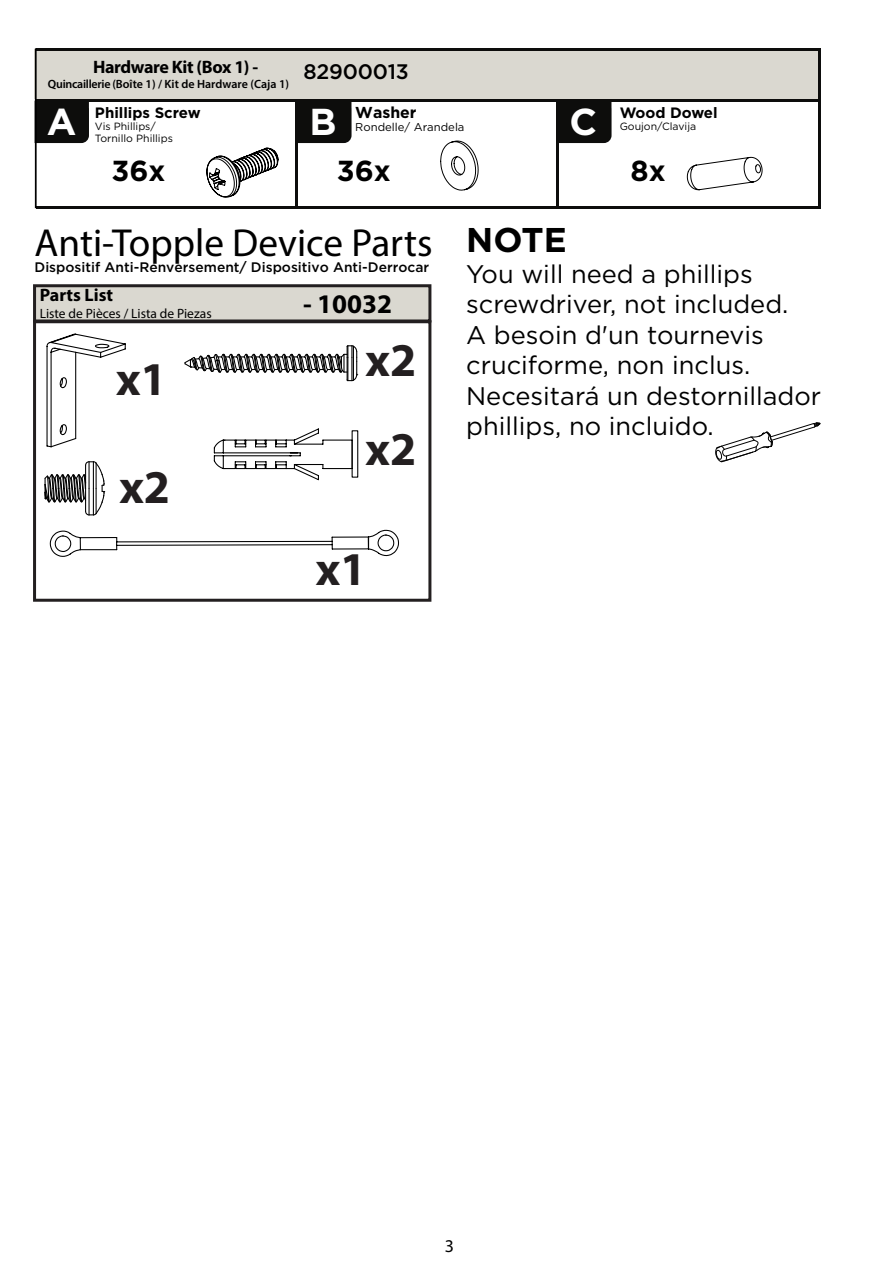
<style>
.page{position:relative;width:893px;height:1263px;background:#fff}
.page>*{position:absolute;margin:0;border:0;box-sizing:border-box;transform-origin:0 0}
.t1{font:700 47.25px/89.2px "Myriad Pro";color:#231f20}
.t2{font:39.15px "Myriad Pro";color:#000}
.t3{font:700 37.5px "Gotham";color:#fff}
.t4{font:700 34.35px "Gotham";color:#000}
.t5{font:700 28.95px "Gotham";color:#000}
.t6{font:700 27px "Myriad Pro";color:#000}
.t7{font:25.5px/30.6px "Gotham";color:#000}
.t8{font:500 21px "Gotham";letter-spacing:-.01em;color:#000}
.t9{font:700 18px "Myriad Pro";letter-spacing:-.02em;color:#000}
.t10{font:700 18px "Myriad Pro";color:#000}
.t11{font:18px "Myriad Pro";color:#000}
.t12{font:700 15.9px "Gotham";color:#000}
.t13{font:700 15px "Gotham";color:#000}
.t14{font:500 13.8px "Gotham";color:#000}
.t15{font:13.5px "Myriad Pro";color:#000}
.t16{font:600 12px "Myriad Pro";color:#000}
.t17{font:11.25px "Gotham";color:#000}
.t18{font:10.5px/12px "Gotham";color:#000}
</style>
<div class="page">
<div style="left:37px;top:102px;width:52px;height:41px;background:#0d0d0c"></div>
<div style="left:35px;top:49px;width:785px;height:50px;background:#dad8d0"></div>
<hr style="left:36px;top:48px;width:784px;height:3px;background:#0d0d0c">
<hr style="left:36px;top:100px;width:259px;height:2px;background:#0d0d0c">
<hr style="left:297px;top:100px;width:523px;height:2px;background:#0d0d0c">
<hr style="left:36px;top:206px;width:784px;height:2px;background:#0d0d0c">
<hr style="left:295px;top:100px;width:2px;height:108px;background:#0d0d0c">
<hr style="left:818px;top:100px;width:2px;height:108px;background:#0d0d0c">
<div style="left:297px;top:102px;width:54px;height:41px;background:#0d0d0c"></div>
<hr style="left:35px;top:48px;width:2px;height:160px;background:#000">
<svg style="left:206px;top:148px;width:72px;height:50px"></svg>
<svg style="left:715px;top:422px;width:105px;height:40px"></svg>
<svg style="left:686px;top:157px;width:76px;height:33px"></svg>
<div style="left:33px;top:284px;width:398px;height:39px;background:#dad8d0;border:3px solid #231f20"></div>
<svg style="left:184px;top:345px;width:174px;height:37px"></svg>
<div style="left:33px;top:320px;width:398px;height:282px;border:3px solid #231f20"></div>
<svg style="left:49px;top:529px;width:350px;height:28px"></svg>
<svg style="left:46px;top:333px;width:80px;height:115px"></svg>
<svg style="left:213px;top:428px;width:138px;height:53px"></svg>
<div style="left:351px;top:430px;width:7px;height:48px;border:1px solid #010101"></div>
<svg style="left:44px;top:461px;width:61px;height:55px"></svg>
<hr style="left:556px;top:100px;width:3px;height:108px;background:#0d0d0c">
<hr style="left:818px;top:50px;width:2px;height:52px;background:#0d0d0c">
<div style="left:559px;top:102px;width:52px;height:41px;background:#0d0d0c"></div>
<svg style="left:440px;top:140px;width:39px;height:51px"></svg>
<p class="t9" style="left:93px;top:55px;width:167px">Hardware Kit (Box 1) -</p>
<p class="t16" style="left:48px;top:77px;width:243px">Quincaillerie (Boîte 1) / Kit de Hardware (Caja 1)</p>
<p class="t8" style="left:303px;top:58px;width:107px">82900013</p>
<p class="t12" style="left:355px;top:102px;width:63px">Washer</p>
<p class="t17" style="left:355px;top:120px;width:111px">Rondelle/ Arandela</p>
<p class="t5" style="left:337px;top:152px;width:56px">36x</p>
<p class="t13" style="left:95px;top:103px;width:107px">Phillips Screw</p>
<p class="t18" style="left:95px;top:120px;width:79px">Vis Phillips/<br>Tornillo Phillips</p>
<p class="t5" style="left:111px;top:152px;width:56px">36x</p>
<p class="t5" style="left:630px;top:152px;width:37px">8x</p>
<p class="t13" style="left:619px;top:103px;width:99px">Wood Dowel</p>
<p class="t18" style="left:619px;top:120px;width:78px">Goujon/Clavija</p>
<h3 class="t3" style="left:569px;top:96px;width:29px">C</h3>
<h3 class="t3" style="left:47px;top:96px;width:31px">A</h3>
<h3 class="t3" style="left:309px;top:96px;width:29px">B</h3>
<h2 class="t2" style="left:35px;top:219px;width:399px">Anti-Topple Device Parts</h2>
<p class="t14" style="left:35px;top:258px;width:396px">Dispositif Anti-Renversement/ Dispositivo Anti-Derrocar</p>
<p class="t10" style="left:40px;top:283px;width:75px">Parts List</p>
<p class="t15" style="left:40px;top:305px;width:173px">Liste de Pièces / Lista de Piezas</p>
<p class="t6" style="left:303px;top:287px;width:91px">- 10032</p>
<h1 class="t1" style="left:116px;top:333px;width:52px">x1</h1>
<h1 class="t1" style="left:119px;top:441px;width:52px">x2</h1>
<h1 class="t1" style="left:365px;top:314px;width:52px">x2 x2</h1>
<h1 class="t1" style="left:316px;top:523px;width:52px">x1</h1>
<h3 class="t4" style="left:466px;top:217px;width:102px">NOTE</h3>
<p class="t7" style="left:466px;top:258px;width:356px">You will need a phillips screwdriver, not included.<br>A besoin d'un tournevis cruciforme, non inclus.<br>Necesitará un destornillador phillips, no incluido.</p>
<p class="t11" style="left:445px;top:1235px;width:11px">3</p>
</div>
